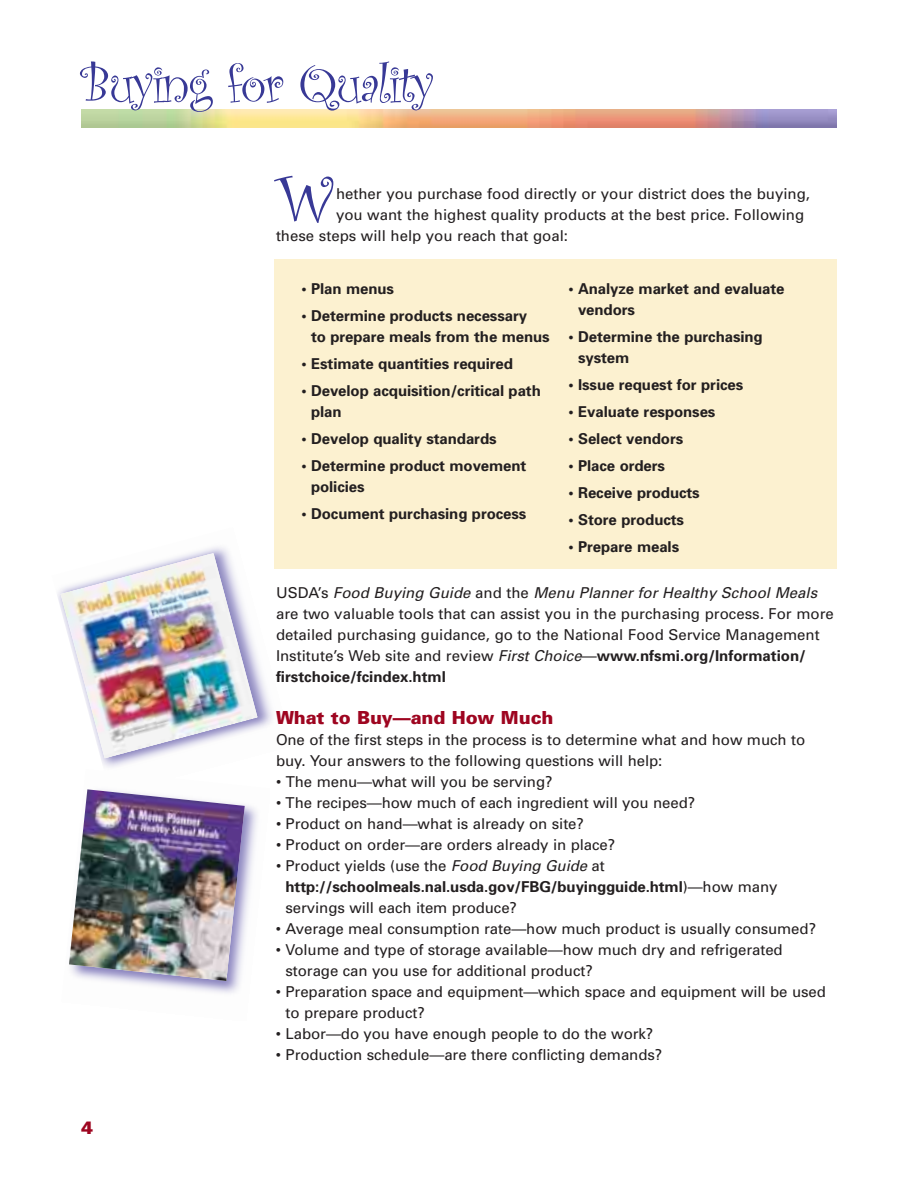
<style>
.page{position:relative;width:918px;height:1188px;background:#fff}
.page>*{position:absolute;margin:0;border:0;box-sizing:border-box;transform-origin:0 0}
.t1{font:66.75px "Curlz";color:#383996}
.t2{font:54px "Curlz";letter-spacing:-.03em;color:#383996}
.t3{font:900 18px "Univers";letter-spacing:-.005em;color:#9e0520}
.t4{font:15px/21px "Univers";letter-spacing:-.005em;color:#231f20}
.t5{font:700 15px/21px "Univers";letter-spacing:-.005em;color:#231f20}
.s1{font-style:italic}
.s2{font-weight:700}
</style>
<div class="page">
<img style="left:81px;top:110px;width:756px;height:18px">
<img style="left:57px;top:547px;width:216px;height:220px">
<div style="left:274px;top:260px;width:563px;height:309px;background:#fcf1d0"></div>
<img style="left:61px;top:554px;width:197px;height:203px">
<img style="left:112px;top:805px;width:146px;height:188px">
<img style="left:69px;top:790px;width:176px;height:191px">
<h2 class="t2" style="left:81px;top:62px;width:355px">Buying for Quality</h2>
<h1 class="t1" style="left:276px;top:171px;width:62px">W</h1>
<p class="t4" style="left:336px;top:185px;width:476px">hether you purchase food directly or your district does the buying,</p>
<p class="t4" style="left:336px;top:206px;width:470px">you want the highest quality products at the best price. Following</p>
<p class="t4" style="left:276px;top:227px;width:294px">these steps will help you reach that goal:</p>
<p class="t5" style="left:301px;top:280px;width:94px">• Plan menus</p>
<p class="t5" style="left:311px;top:307px;width:240px;text-indent:-10px">• Determine products necessary<br>to prepare meals from the menus</p>
<p class="t5" style="left:301px;top:355px;width:213px">• Estimate quantities required</p>
<p class="t5" style="left:311px;top:382px;width:231px;text-indent:-10px">• Develop acquisition/critical path plan</p>
<p class="t5" style="left:301px;top:430px;width:197px">• Develop quality standards</p>
<p class="t5" style="left:311px;top:457px;width:217px;text-indent:-10px">• Determine product movement policies</p>
<p class="t5" style="left:301px;top:505px;width:226px">• Document purchasing process</p>
<p class="t5" style="left:578px;top:280px;width:208px;text-indent:-10px">• Analyze market and evaluate vendors</p>
<p class="t5" style="left:578px;top:328px;width:186px;text-indent:-10px">• Determine the purchasing system</p>
<p class="t5" style="left:568px;top:376px;width:176px">• Issue request for prices</p>
<p class="t5" style="left:568px;top:403px;width:149px">• Evaluate responses</p>
<p class="t5" style="left:568px;top:430px;width:116px">• Select vendors</p>
<p class="t5" style="left:568px;top:457px;width:98px">• Place orders</p>
<p class="t5" style="left:568px;top:484px;width:133px">• Receive products</p>
<p class="t5" style="left:568px;top:511px;width:117px">• Store products</p>
<p class="t5" style="left:568px;top:538px;width:112px">• Prepare meals</p>
<p class="t3" style="left:81px;top:1121px;width:14px">4</p>
<p class="t4" style="left:276px;top:584px;width:559px">USDA’s <span class="s1">Food Buying Guide</span> and the <span class="s1">Menu Planner for Healthy School Meals </span>are two valuable tools that can assist you in the purchasing process<span class="s1">.</span> For more detailed purchasing guidance, go to the National Food Service Management Institute’s Web site and review <span class="s1">First Choice</span>—<span class="s2">www.nfsmi.org/Information/ firstchoice/fcindex.html</span></p>
<p class="t3" style="left:276px;top:711px;width:279px">What to Buy—and How Much</p>
<p class="t4" style="left:276px;top:731px;width:531px">One of the first steps in the process is to determine what and how much to buy. Your answers to the following questions will help:</p>
<p class="t4" style="left:276px;top:773px;width:278px">• The menu—what will you be serving?</p>
<p class="t4" style="left:276px;top:794px;width:421px">• The recipes—how much of each ingredient will you need?</p>
<p class="t4" style="left:276px;top:815px;width:310px">• Product on hand—what is already on site?</p>
<p class="t4" style="left:276px;top:836px;width:341px">• Product on order—are orders already in place?</p>
<p class="t4" style="left:286px;top:857px;width:493px;text-indent:-10px">• Product yields (use the <span class="s1">Food Buying Guide</span> at <span class="s2">http://schoolmeals.nal.usda.gov/FBG/buyingguide.html</span>)—how many servings will each item produce?</p>
<p class="t4" style="left:276px;top:920px;width:542px">• Average meal consumption rate—how much product is usually consumed?</p>
<p class="t4" style="left:286px;top:941px;width:499px;text-indent:-10px">• Volume and type of storage available—how much dry and refrigerated storage can you use for additional product?</p>
<p class="t4" style="left:286px;top:983px;width:542px;text-indent:-10px">• Preparation space and equipment—which space and equipment will be used to prepare product?</p>
<p class="t4" style="left:276px;top:1025px;width:379px">• Labor—do you have enough people to do the work?</p>
<p class="t4" style="left:276px;top:1046px;width:388px">• Production schedule—are there conflicting demands?</p>
</div>
